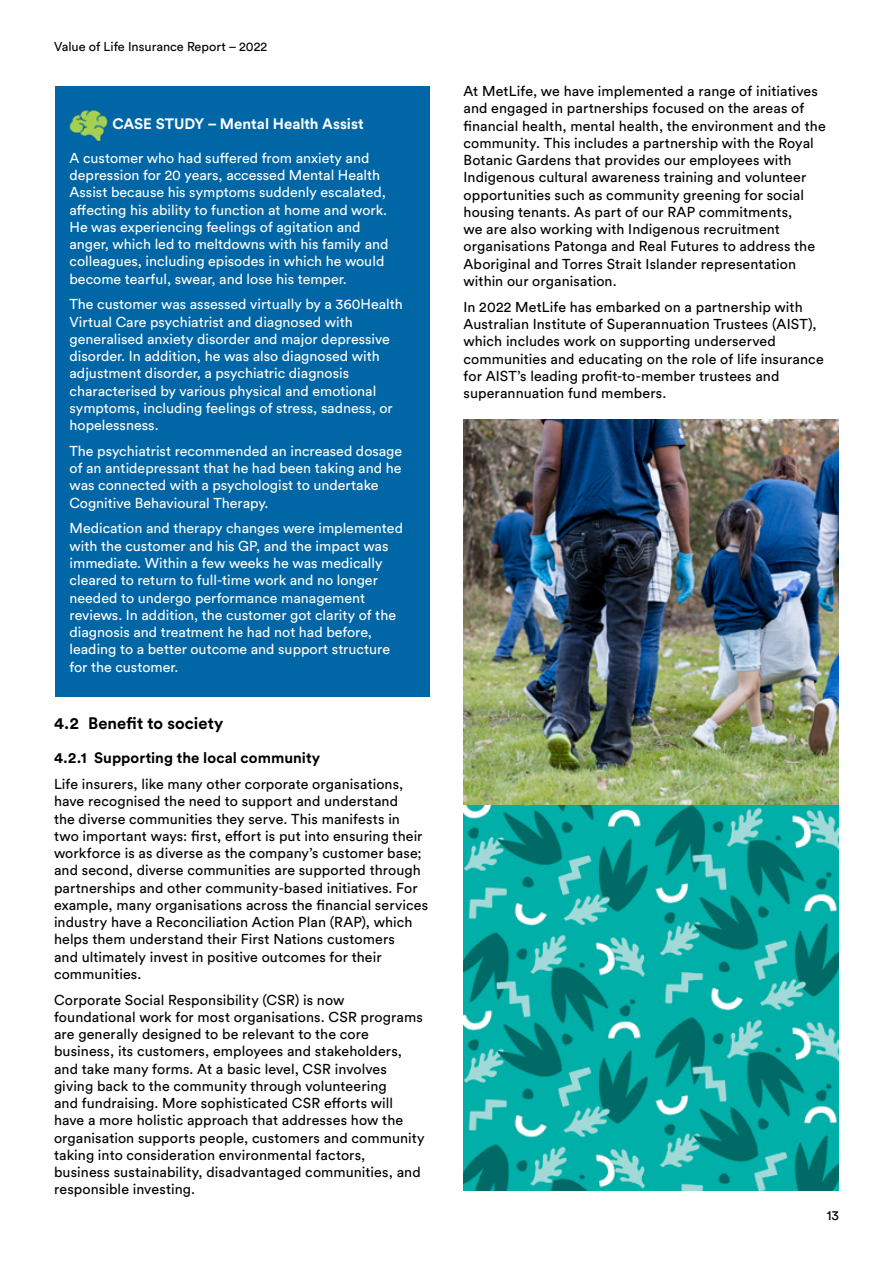
<style>
.page{position:relative;width:893px;height:1263px;background:#fff}
.page>*{position:absolute;margin:0;border:0;box-sizing:border-box;transform-origin:0 0}
.t1{font:700 16.5px "Circular Pro";letter-spacing:.005em;color:#000}
.t2{font:700 15px "Circular Pro";letter-spacing:.005em;color:#000}
.t3{font:700 15px "Circular Pro";color:#fff}
.t4{font:14.25px/17.2px "Circular Pro";letter-spacing:.005em;color:#000}
.t5{font:14.25px/17.2px "Circular Pro";color:#fff}
.t6{font:13.5px "Circular Pro";color:#000}
.t7{font:12.75px "Circular Pro";color:#000}
</style>
<div class="page">
<div style="left:55px;top:86px;width:374px;height:611px;background:#0066a6"></div>
<img style="left:69px;top:109px;width:39px;height:33px">
<img style="left:463px;top:420px;width:376px;height:771px">
<p class="t7" style="left:54px;top:38px;width:215px">Value of Life Insurance Report – 2022</p>
<p class="t3" style="left:112px;top:113px;width:253px">CASE STUDY – Mental Health Assist</p>
<p class="t5" style="left:70px;top:149px;width:320px">A customer who had suffered from anxiety and depression for 20 years, accessed Mental Health Assist because his symptoms suddenly escalated, affecting his ability to function at home and work.<br>He was experiencing feelings of agitation and anger, which led to meltdowns with his family and colleagues, including episodes in which he would become tearful, swear, and lose his temper.</p>
<p class="t5" style="left:70px;top:295px;width:335px">The customer was assessed virtually by a 360Health Virtual Care psychiatrist and diagnosed with generalised anxiety disorder and major depressive disorder. In addition, he was also diagnosed with adjustment disorder, a psychiatric diagnosis characterised by various physical and emotional symptoms, including feelings of stress, sadness, or hopelessness.</p>
<p class="t5" style="left:70px;top:442px;width:334px">The psychiatrist recommended an increased dosage of an antidepressant that he had been taking and he was connected with a psychologist to undertake Cognitive Behavioural Therapy.</p>
<p class="t5" style="left:70px;top:519px;width:335px">Medication and therapy changes were implemented with the customer and his GP, and the impact was immediate. Within a few weeks he was medically cleared to return to full-time work and no longer needed to undergo performance management reviews. In addition, the customer got clarity of the diagnosis and treatment he had not had before, leading to a better outcome and support structure for the customer.</p>
<p class="t1" style="left:54px;top:712px;width:171px">4.2 Benefit to society</p>
<p class="t2" style="left:54px;top:748px;width:268px">4.2.1 Supporting the local community</p>
<p class="t4" style="left:54px;top:775px;width:376px">Life insurers, like many other corporate organisations, have recognised the need to support and understand<br>the diverse communities they serve. This manifests in two important ways: first, effort is put into ensuring their workforce is as diverse as the company’s customer base; and second, diverse communities are supported through partnerships and other community-based initiatives. For example, many organisations across the financial services industry have a Reconciliation Action Plan (RAP), which helps them understand their First Nations customers<br>and ultimately invest in positive outcomes for their communities.</p>
<p class="t4" style="left:54px;top:990px;width:372px">Corporate Social Responsibility (CSR) is now foundational work for most organisations. CSR programs are generally designed to be relevant to the core business, its customers, employees and stakeholders, and take many forms. At a basic level, CSR involves giving back to the community through volunteering<br>and fundraising. More sophisticated CSR efforts will have a more holistic approach that addresses how the organisation supports people, customers and community taking into consideration environmental factors, business sustainability, disadvantaged communities, and responsible investing.</p>
<p class="t4" style="left:463px;top:82px;width:364px">At MetLife, we have implemented a range of initiatives and engaged in partnerships focused on the areas of financial health, mental health, the environment and the community. This includes a partnership with the Royal Botanic Gardens that provides our employees with Indigenous cultural awareness training and volunteer opportunities such as community greening for social housing tenants. As part of our RAP commitments,<br>we are also working with Indigenous recruitment organisations Patonga and Real Futures to address the Aboriginal and Torres Strait Islander representation within our organisation.</p>
<p class="t4" style="left:463px;top:297px;width:362px">In 2022 MetLife has embarked on a partnership with Australian Institute of Superannuation Trustees (AIST), which includes work on supporting underserved communities and educating on the role of life insurance for AIST’s leading profit-to-member trustees and superannuation fund members.</p>
<p class="t6" style="left:827px;top:1206px;width:14px">13</p>
</div>
